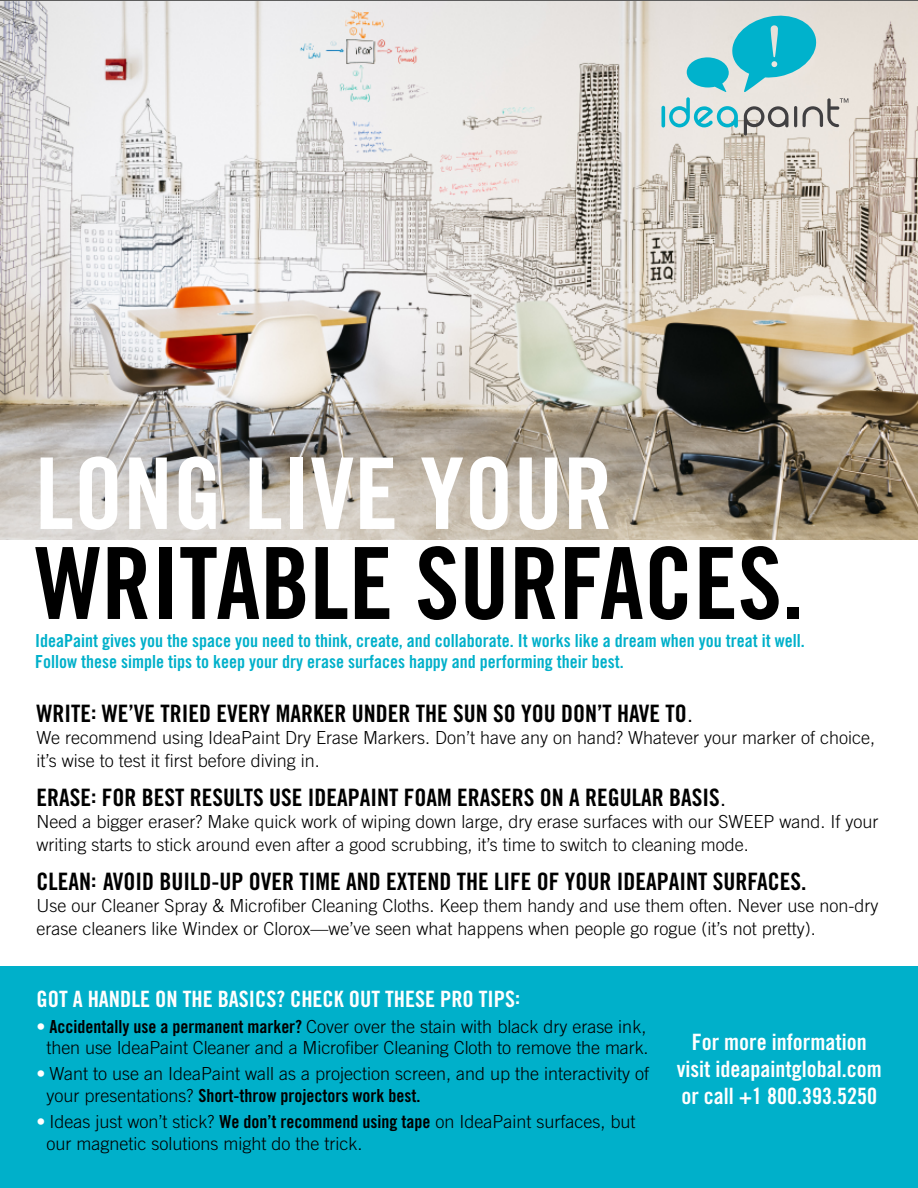
<style>
.page{position:relative;width:918px;height:1188px;background:#fff}
.page>*{position:absolute;margin:0;border:0;box-sizing:border-box;transform-origin:0 0}
.t1{font:99.6px "Trade Gothic Bold Cond Twenty";color:#000}
.t2{font:99px "Trade Gothic Bold Cond Twenty";color:#fff}
.t3{font:24px "Trade Gothic Bold Cond Twenty";color:#000}
.t4{font:22.5px/27px "Trade Gothic Bold Cond Twenty";color:#fff;text-align:center}
.t5{font:300 18px/22.5px "Trade Gothic";color:#000}
.t6{font:18px/21px "Trade Gothic Bold Cond Twenty";color:#00b0ca}
.t7{font:18px "Trade Gothic Bold Cond Twenty";color:#000}
.s1{font-family:"Trade Gothic";font-weight:300}
.s2{font-family:"Trade Gothic Bold Cond Twenty";font-weight:400;color:#fff}
.s3{font-family:"Trade Gothic Bold Cond Twenty";font-weight:400}
</style>
<div class="page">
<div style="left:0;top:966px;width:918px;height:222px;background:#00b0ca"></div>
<img style="left:0;top:1px;width:918px;height:539px">
<svg style="left:662px;top:16px;width:186px;height:119px;background:#a5d0d3"></svg>
<hr style="left:0;top:0;width:918px;height:1px;background:#5d5d5d">
<h2 class="t2" style="left:35px;top:434px;width:579px">LONG LIVE YOUR</h2>
<h1 class="t1" style="left:35px;top:523px;width:770px">WRITABLE SURFACES.</h1>
<p class="t6" style="left:35px;top:630px;width:771px">IdeaPaint gives you the space you need to think, create, and collaborate. It works like a dream when you treat it well.<br>Follow these simple tips to keep your dry erase surfaces happy and performing their best.</p>
<h3 class="t3" style="left:37px;top:699px;width:659px">WRITE: WE’VE TRIED EVERY MARKER UNDER THE SUN SO YOU DON’T HAVE TO<span class="s1">.</span></h3>
<p class="t5" style="left:37px;top:726px;width:840px">We recommend using IdeaPaint Dry Erase Markers. Don’t have any on hand? Whatever your marker of choice, it’s wise to test it first before diving in.</p>
<h3 class="t3" style="left:37px;top:783px;width:691px">ERASE: FOR BEST RESULTS USE IDEAPAINT FOAM ERASERS ON A REGULAR BASIS<span class="s1">.</span></h3>
<p class="t5" style="left:37px;top:810px;width:844px">Need a bigger eraser? Make quick work of wiping down large, dry erase surfaces with our SWEEP wand. If your writing starts to stick around even after a good scrubbing, it’s time to switch to cleaning mode.</p>
<h3 class="t3" style="left:37px;top:867px;width:771px">CLEAN: AVOID BUILD-UP OVER TIME AND EXTEND THE LIFE OF YOUR IDEAPAINT SURFACES.</h3>
<p class="t5" style="left:37px;top:894px;width:844px">Use our Cleaner Spray &amp; Microfiber Cleaning Cloths. Keep them handy and use them often. Never use non-dry erase cleaners like Windex or Clorox—we’ve seen what happens when people go rogue (it’s not pretty).</p>
<p class="t4" style="left:37px;top:985px;width:485px">GOT A HANDLE ON THE BASICS? CHECK OUT THESE PRO TIPS:</p>
<p class="t5" style="left:37px;top:1015px;width:614px;line-height:21.6px;text-align:center"><span class="s2">•</span> <span class="s3">Accidentally use a permanent marker?</span> Cover over the stain with black dry erase ink, then use IdeaPaint Cleaner and a Microfiber Cleaning Cloth to remove the mark.</p>
<p class="t5" style="left:37px;top:1062px;width:614px"><span class="s2">•</span> Want to use an IdeaPaint wall as a projection screen, and up the interactivity of</p>
<p class="t7" style="left:47px;top:1085px;width:375px"><span class="s1">your presentations?</span> Short-throw projectors work best.</p>
<p class="t5" style="left:47px;top:1111px;width:590px;line-height:21.6px;text-indent:-10px"><span class="s2">•</span> Ideas just won’t stick? <span class="s3">We don’t recommend using tape</span> on IdeaPaint surfaces, but our magnetic solutions might do the trick.</p>
<p class="t4" style="left:677px;top:1028px;width:206px">For more information visit ideapaintglobal.com or call +1 800.393.5250</p>
</div>
